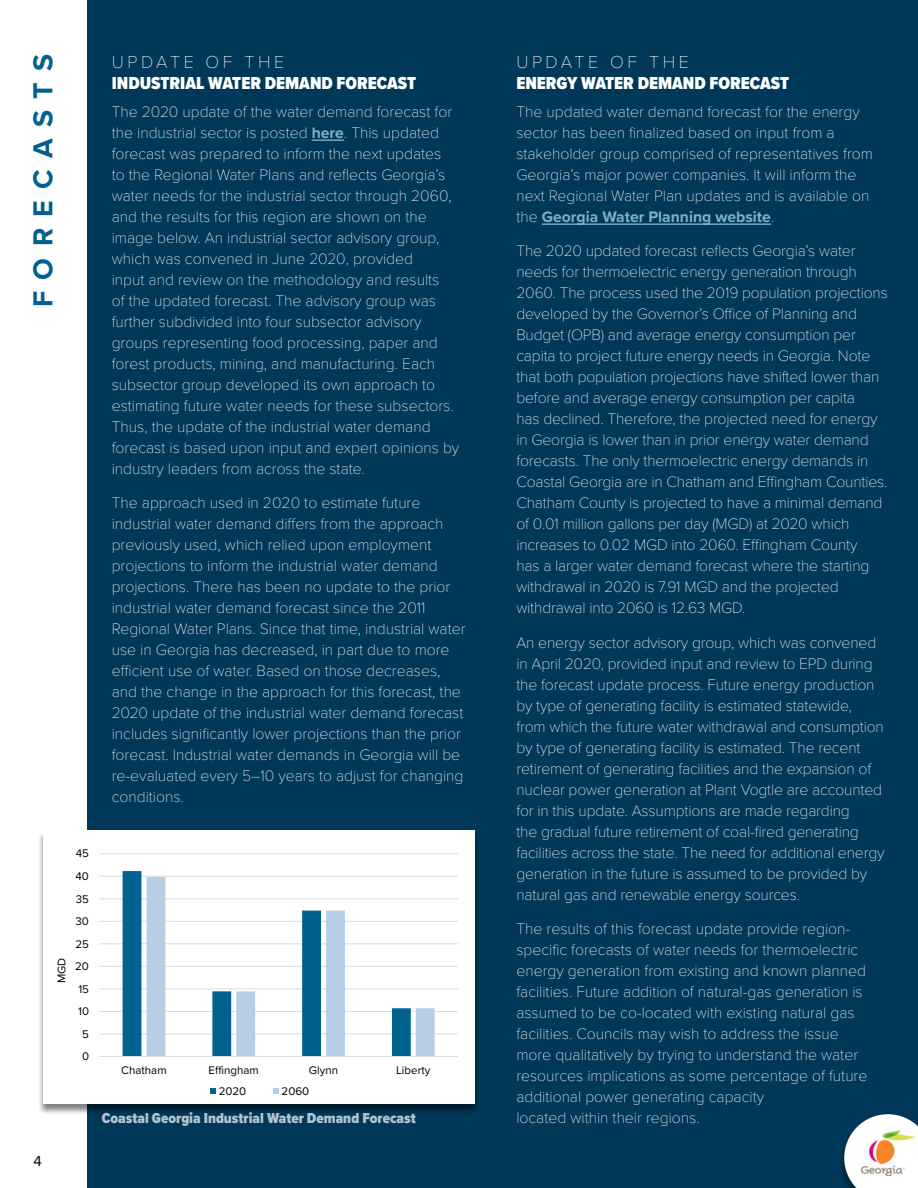
<style>
.page{position:relative;width:918px;height:1188px;background:#fff}
.page>*{position:absolute;margin:0;border:0;box-sizing:border-box;transform-origin:0 0}
.t1{font:700 28.5px "Proxima Nova";letter-spacing:.395em;color:#00618f}
.t2{font:900 18px "Proxima Nova Cond";color:#fff}
.t3{font:100 18px "Proxima Nova T";letter-spacing:.2em;color:#fff}
.t4{font:100 15.75px/21px "Proxima Nova T";color:#fff}
.t5{font:700 15.75px "Proxima Nova";color:#80b0c7}
.t6{font:900 15px "Proxima Nova Cond";color:#b3c3cd}
.t7{font:15px "Proxima Nova";color:#000}
.t8{font:11.55px "Proxima Nova";color:#000}
.s1{font-family:"Proxima Nova";font-weight:700;color:#80b0c7}
.s2{font-family:"Proxima Nova T";font-weight:100;color:#fff}
</style>
<div class="page">
<div style="left:88px;top:0;width:830px;height:1188px;background:#003859"></div>
<hr style="left:312px;top:139px;width:32px;height:2px;background:#80b0c7">
<hr style="left:542px;top:223px;width:229px;height:2px;background:#80b0c7">
<div style="left:837px;top:1112px;width:81px;height:76px;background:#000;opacity:.5"></div>
<svg style="left:844px;top:1114px;width:74px;height:74px"></svg>
<img style="left:861px;top:1130px;width:54px;height:45px">
<div style="left:37px;top:830px;width:443px;height:285px;background:#000;opacity:.5"></div>
<div style="left:43px;top:830px;width:431px;height:274px;background:#fff"></div>
<hr style="left:99px;top:1034px;width:359px;height:1px;background:#dcddde">
<hr style="left:99px;top:1011px;width:359px;height:1px;background:#dcddde">
<hr style="left:99px;top:989px;width:359px;height:1px;background:#dcddde">
<hr style="left:99px;top:966px;width:359px;height:1px;background:#dcddde">
<hr style="left:99px;top:944px;width:359px;height:1px;background:#dcddde">
<hr style="left:99px;top:921px;width:359px;height:1px;background:#dcddde">
<hr style="left:99px;top:899px;width:359px;height:1px;background:#dcddde">
<hr style="left:99px;top:876px;width:359px;height:1px;background:#dcddde">
<hr style="left:99px;top:853px;width:359px;height:1px;background:#dcddde">
<svg style="left:123px;top:871px;width:24px;height:185px;fill:#00628e"></svg>
<svg style="left:147px;top:877px;width:288px;height:179px"></svg>
<hr style="left:99px;top:1056px;width:359px;height:1px;background:#dcddde">
<svg style="left:210px;top:1088px;width:6px;height:6px"></svg>
<svg style="left:273px;top:1088px;width:6px;height:6px"></svg>
<h1 class="t1" style="left:22px;top:307px;width:255px;rotate:-90deg">FORECASTS</h1>
<p class="t3" style="left:112px;top:49px;width:174px">UPDATE OF THE</p>
<p class="t2" style="left:112px;top:70px;width:306px">INDUSTRIAL WATER DEMAND FORECAST</p>
<p class="t4" style="left:112px;top:100px;width:349px">The 2020 update of the water demand forecast for the industrial sector is posted <span class="s1">here</span>. This updated forecast was prepared to inform the next updates<br>to the Regional Water Plans and reflects Georgia’s water needs for the industrial sector through 2060, and the results for this region are shown on the image below. An industrial sector advisory group, which was convened in June 2020, provided<br>input and review on the methodology and results<br>of the updated forecast. The advisory group was further subdivided into four subsector advisory groups representing food processing, paper and forest products, mining, and manufacturing. Each subsector group developed its own approach to estimating future water needs for these subsectors.<br>Thus, the update of the industrial water demand forecast is based upon input and expert opinions by industry leaders from across the state.</p>
<p class="t4" style="left:112px;top:492px;width:355px">The approach used in 2020 to estimate future industrial water demand differs from the approach previously used, which relied upon employment projections to inform the industrial water demand projections. There has been no update to the prior industrial water demand forecast since the 2011<br>Regional Water Plans. Since that time, industrial water use in Georgia has decreased, in part due to more efficient use of water. Based on those decreases, and the change in the approach for this forecast, the 2020 update of the industrial water demand forecast includes significantly lower projections than the prior forecast. Industrial water demands in Georgia will be re-evaluated every 5–10 years to adjust for changing conditions.</p>
<p class="t7" style="left:33px;top:1150px;width:10px">4</p>
<p class="t8" style="left:53px;top:983px;width:27px;rotate:-90deg">MGD</p>
<p class="t8" style="left:76px;top:845px;width:15px">45</p>
<p class="t8" style="left:76px;top:868px;width:15px">40</p>
<p class="t8" style="left:76px;top:890px;width:15px">35</p>
<p class="t8" style="left:76px;top:913px;width:15px">30</p>
<p class="t8" style="left:76px;top:935px;width:15px">25</p>
<p class="t8" style="left:75px;top:958px;width:15px">20</p>
<p class="t8" style="left:78px;top:980px;width:12px">15</p>
<p class="t8" style="left:78px;top:1003px;width:12px">10</p>
<p class="t8" style="left:82px;top:1025px;width:8px">5</p>
<p class="t8" style="left:82px;top:1048px;width:9px">0</p>
<p class="t8" style="left:121px;top:1062px;width:47px">Chatham</p>
<p class="t8" style="left:209px;top:1062px;width:52px">Effingham</p>
<p class="t8" style="left:309px;top:1062px;width:31px">Glynn</p>
<p class="t8" style="left:396px;top:1062px;width:36px">Liberty</p>
<p class="t8" style="left:219px;top:1083px;width:29px">2020</p>
<p class="t8" style="left:282px;top:1083px;width:29px">2060</p>
<p class="t6" style="left:102px;top:1107px;width:315px">Coastal Georgia Industrial Water Demand Forecast</p>
<p class="t3" style="left:516px;top:49px;width:174px">UPDATE OF THE</p>
<p class="t2" style="left:516px;top:70px;width:274px">ENERGY WATER DEMAND FORECAST</p>
<p class="t4" style="left:516px;top:100px;width:358px">The updated water demand forecast for the energy sector has been finalized based on input from a stakeholder group comprised of representatives from Georgia’s major power companies. It will inform the next Regional Water Plan updates and is available on</p>
<p class="t5" style="left:516px;top:205px;width:259px"><span class="s2">the</span> Georgia Water Planning website<span class="s2">.</span></p>
<p class="t4" style="left:516px;top:240px;width:373px">The 2020 updated forecast reflects Georgia’s water needs for thermoelectric energy generation through 2060. The process used the 2019 population projections developed by the Governor’s Office of Planning and Budget (OPB) and average energy consumption per capita to project future energy needs in Georgia. Note that both population projections have shifted lower than before and average energy consumption per capita<br>has declined. Therefore, the projected need for energy in Georgia is lower than in prior energy water demand forecasts. The only thermoelectric energy demands in Coastal Georgia are in Chatham and Effingham Counties.<br>Chatham County is projected to have a minimal demand of 0.01 million gallons per day (MGD) at 2020 which increases to 0.02 MGD into 2060. Effingham County<br>has a larger water demand forecast where the starting withdrawal in 2020 is 7.91 MGD and the projected withdrawal into 2060 is 12.63 MGD.</p>
<p class="t4" style="left:516px;top:631px;width:370px">An energy sector advisory group, which was convened in April 2020, provided input and review to EPD during the forecast update process. Future energy production by type of generating facility is estimated statewide, from which the future water withdrawal and consumption by type of generating facility is estimated. The recent retirement of generating facilities and the expansion of nuclear power generation at Plant Vogtle are accounted for in this update. Assumptions are made regarding<br>the gradual future retirement of coal-fired generating facilities across the state. The need for additional energy generation in the future is assumed to be provided by natural gas and renewable energy sources.</p>
<p class="t4" style="left:516px;top:917px;width:353px">The results of this forecast update provide region&shy;specific forecasts of water needs for thermoelectric energy generation from existing and known planned facilities. Future addition of natural-gas generation is assumed to be co-located with existing natural gas facilities. Councils may wish to address the issue more qualitatively by trying to understand the water resources implications as some percentage of future additional power generating capacity<br>located within their regions.</p>
</div>
